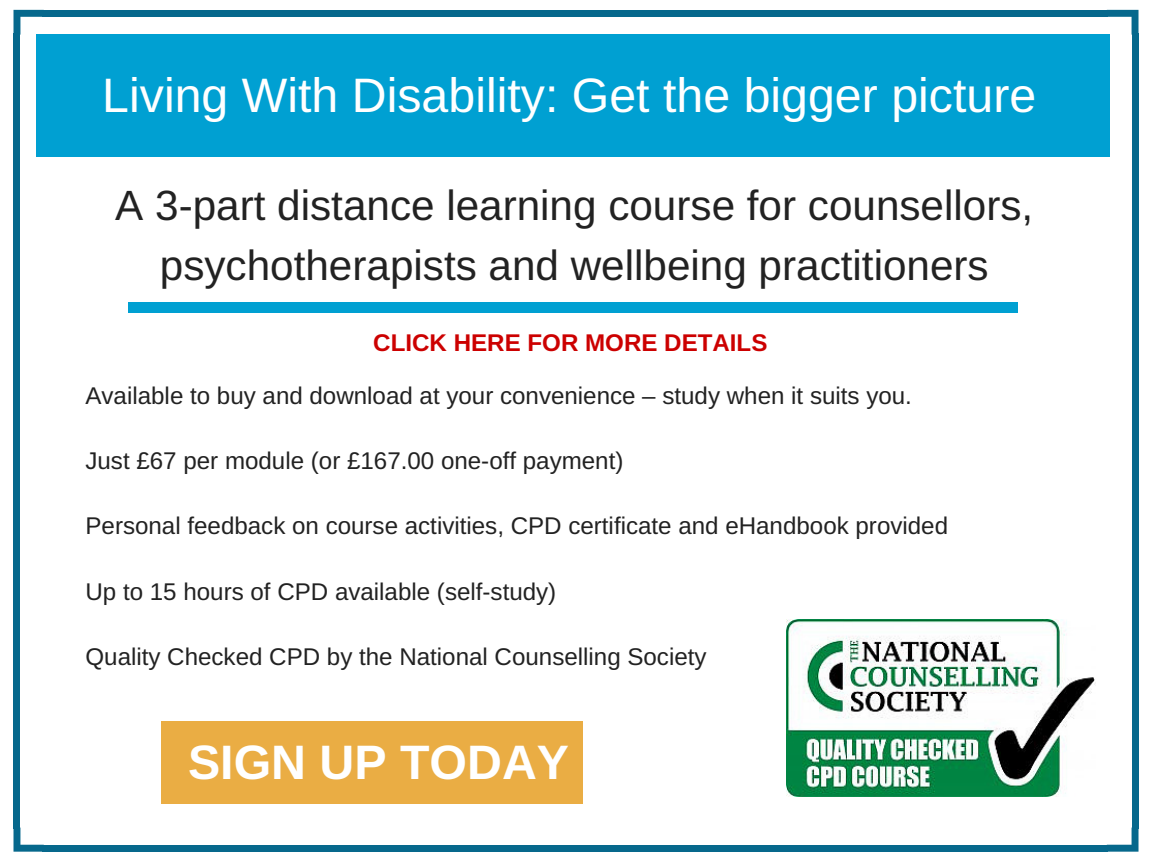
<style>
.page{position:relative;width:1152px;height:863px;background:#fff}
.page>*{position:absolute;margin:0;border:0;box-sizing:border-box;transform-origin:0 0}
.t1{font:48.3px "Arimo";color:#fff}
.t2{font:700 48.3px "Arimo";color:#fff}
.t3{font:42.3px/59.7px "Arimo";color:#222;text-align:center}
.t4{font:24.15px "Arimo";color:#222}
.t5{font:700 24.15px "Arimo";color:#c00}
</style>
<div class="page">
<svg style="left:14px;top:10px;width:29px;height:25px"></svg>
<div style="left:14px;top:33px;width:6px;height:795px;background:#06688c"></div>
<svg style="left:14px;top:827px;width:29px;height:24px"></svg>
<div style="left:43px;top:844px;width:1065px;height:7px;background:#06688c"></div>
<svg style="left:1107px;top:827px;width:32px;height:24px"></svg>
<div style="left:1132px;top:33px;width:7px;height:795px;background:#06688c"></div>
<div style="left:43px;top:10px;width:1065px;height:7px;background:#06688c"></div>
<svg style="left:1108px;top:10px;width:31px;height:25px"></svg>
<img style="left:786px;top:620px;width:310px;height:176px">
<div style="left:36px;top:34px;width:1074px;height:123px;background:#00a0d2"></div>
<div style="left:128px;top:302px;width:890px;height:10px;background:#00a0d2"></div>
<div style="left:161px;top:721px;width:422px;height:83px;background:#eaad44"></div>
<h1 class="t1" style="left:102px;top:68px;width:935px">Living With Disability: Get the bigger picture</h1>
<h2 class="t3" style="left:115px;top:176px;width:919px">A 3-part distance learning course for counsellors, psychotherapists and wellbeing practitioners</h2>
<p class="t5" style="left:373px;top:329px;width:396px">CLICK HERE FOR MORE DETAILS</p>
<p class="t4" style="left:86px;top:382px;width:828px">Available to buy and download at your convenience – study when it suits you.</p>
<p class="t4" style="left:86px;top:447px;width:539px">Just £67 per module (or £167.00 one-off payment)</p>
<p class="t4" style="left:86px;top:512px;width:864px">Personal feedback on course activities, CPD certificate and eHandbook provided</p>
<p class="t4" style="left:86px;top:577px;width:472px">Up to 15 hours of CPD available (self-study)</p>
<p class="t4" style="left:86px;top:643px;width:623px">Quality Checked CPD by the National Counselling Society</p>
<h1 class="t2" style="left:188px;top:734px;width:382px">SIGN UP TODAY</h1>
</div>
